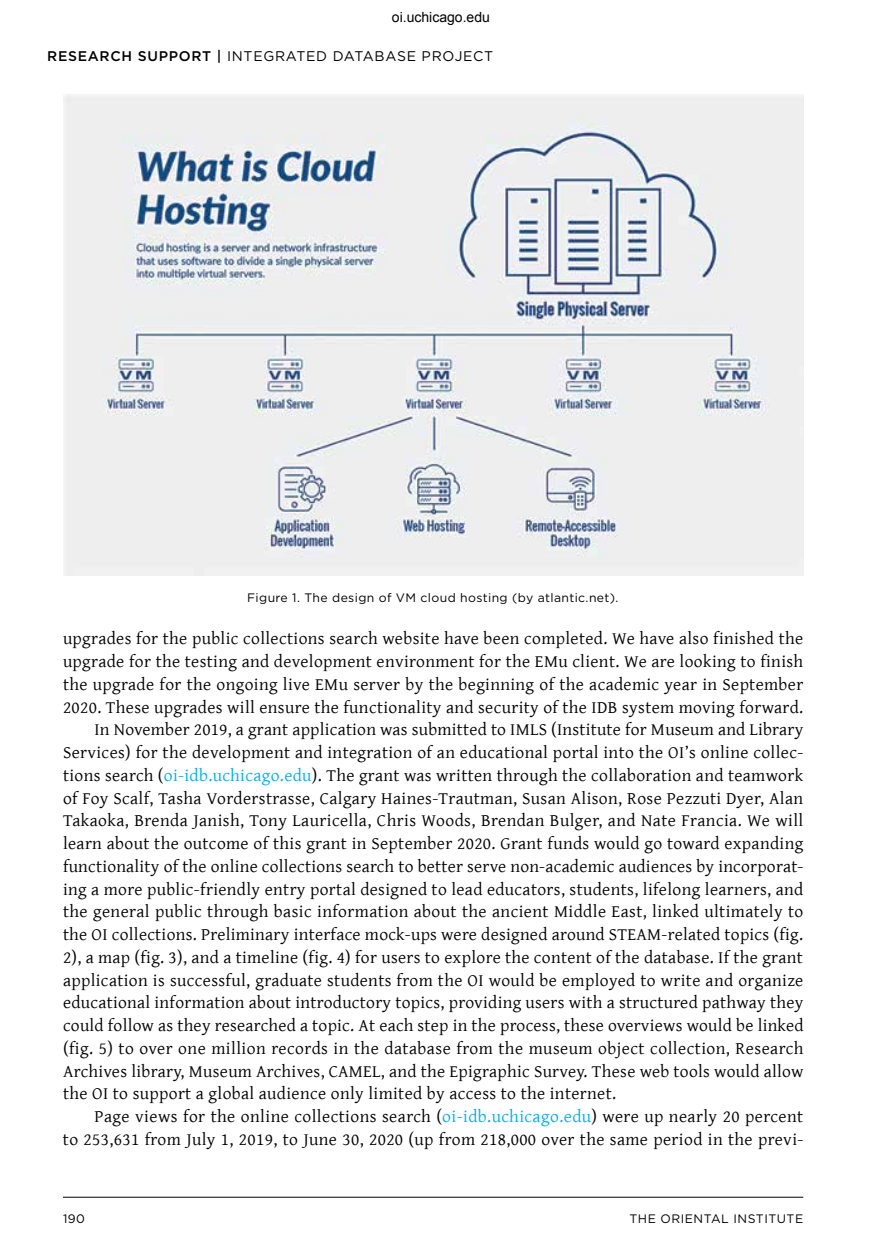
<style>
.page{position:relative;width:882px;height:1260px;background:#fff}
.page>*{position:absolute;margin:0;border:0;box-sizing:border-box;transform-origin:0 0}
.t1{font:17.5px "Gentium Plus";letter-spacing:.02em;color:#000}
.t2{font:14px "Gotham";letter-spacing:.05em;color:#000}
.t3{font:14px "Arial";color:#000}
.t4{font:12.25px "Gotham";letter-spacing:.03em;color:#000}
.s1{font-weight:500}
.s2{color:#00aeef}
</style>
<div class="page">
<hr style="left:63px;top:1197px;width:740px;height:1px;background:#000">
<img style="left:63px;top:94px;width:740px;height:482px">
<p class="t3" style="left:392px;top:8px;width:100px">oi.uchicago.edu</p>
<p class="t2" style="left:47px;top:47px;width:448px"><span class="s1">RESEARCH SUPPORT |</span> INTEGRATED DATABASE PROJECT</p>
<p class="t4" style="left:247px;top:589px;width:373px">Figure 1. The design of VM cloud hosting (by atlantic.net).</p>
<p class="t1" style="left:63px;top:622px;width:742px">upgrades for the public collections search website have been completed. We have also finished the</p>
<p class="t1" style="left:63px;top:645px;width:742px">upgrade for the testing and development environment for the EMu client. We are looking to finish</p>
<p class="t1" style="left:63px;top:668px;width:742px">the upgrade for the ongoing live EMu server by the beginning of the academic year in September</p>
<p class="t1" style="left:63px;top:691px;width:742px">2020. These upgrades will ensure the functionality and security of the IDB system moving forward.</p>
<p class="t1" style="left:94px;top:713px;width:710px">In November 2019, a grant application was submitted to IMLS (Institute for Museum and Library</p>
<p class="t1" style="left:63px;top:736px;width:742px">Services) for the development and integration of an educational portal into the OI’s online collec-</p>
<p class="t1" style="left:63px;top:759px;width:742px">tions search (<span class="s2">oi-idb.uchicago.edu</span>). The grant was written through the collaboration and teamwork</p>
<p class="t1" style="left:63px;top:782px;width:742px">of Foy Scalf, Tasha Vorderstrasse, Calgary Haines-Trautman, Susan Alison, Rose Pezzuti Dyer, Alan</p>
<p class="t1" style="left:63px;top:804px;width:742px">Takaoka, Brenda Janish, Tony Lauricella, Chris Woods, Brendan Bulger, and Nate Francia. We will</p>
<p class="t1" style="left:63px;top:827px;width:742px">learn about the outcome of this grant in September 2020. Grant funds would go toward expanding</p>
<p class="t1" style="left:63px;top:850px;width:742px">functionality of the online collections search to better serve non-academic audiences by incorporat-</p>
<p class="t1" style="left:63px;top:873px;width:742px">ing a more public-friendly entry portal designed to lead educators, students, lifelong learners, and</p>
<p class="t1" style="left:63px;top:895px;width:742px">the general public through basic information about the ancient Middle East, linked ultimately to</p>
<p class="t1" style="left:63px;top:918px;width:742px">the OI collections. Preliminary interface mock-ups were designed around STEAM-related topics (fig.</p>
<p class="t1" style="left:63px;top:941px;width:741px">2), a map (fig. 3), and a timeline (fig. 4) for users to explore the content of the database. If the grant</p>
<p class="t1" style="left:63px;top:964px;width:742px">application is successful, graduate students from the OI would be employed to write and organize</p>
<p class="t1" style="left:63px;top:986px;width:742px">educational information about introductory topics, providing users with a structured pathway they</p>
<p class="t1" style="left:63px;top:1009px;width:742px">could follow as they researched a topic. At each step in the process, these overviews would be linked</p>
<p class="t1" style="left:63px;top:1032px;width:742px">(fig. 5) to over one million records in the database from the museum object collection, Research</p>
<p class="t1" style="left:63px;top:1055px;width:742px">Archives library, Museum Archives, CAMEL, and the Epigraphic Survey. These web tools would allow</p>
<p class="t1" style="left:63px;top:1077px;width:555px">the OI to support a global audience only limited by access to the internet.</p>
<p class="t1" style="left:94px;top:1100px;width:710px">Page views for the online collections search (<span class="s2">oi-idb.uchicago.edu</span>) were up nearly 20 percent</p>
<p class="t1" style="left:63px;top:1123px;width:742px">to 253,631 from July 1, 2019, to June 30, 2020 (up from 218,000 over the same period in the previ-</p>
<p class="t4" style="left:63px;top:1211px;width:24px">190</p>
<p class="t4" style="left:630px;top:1211px;width:175px">THE ORIENTAL INSTITUTE</p>
</div>
